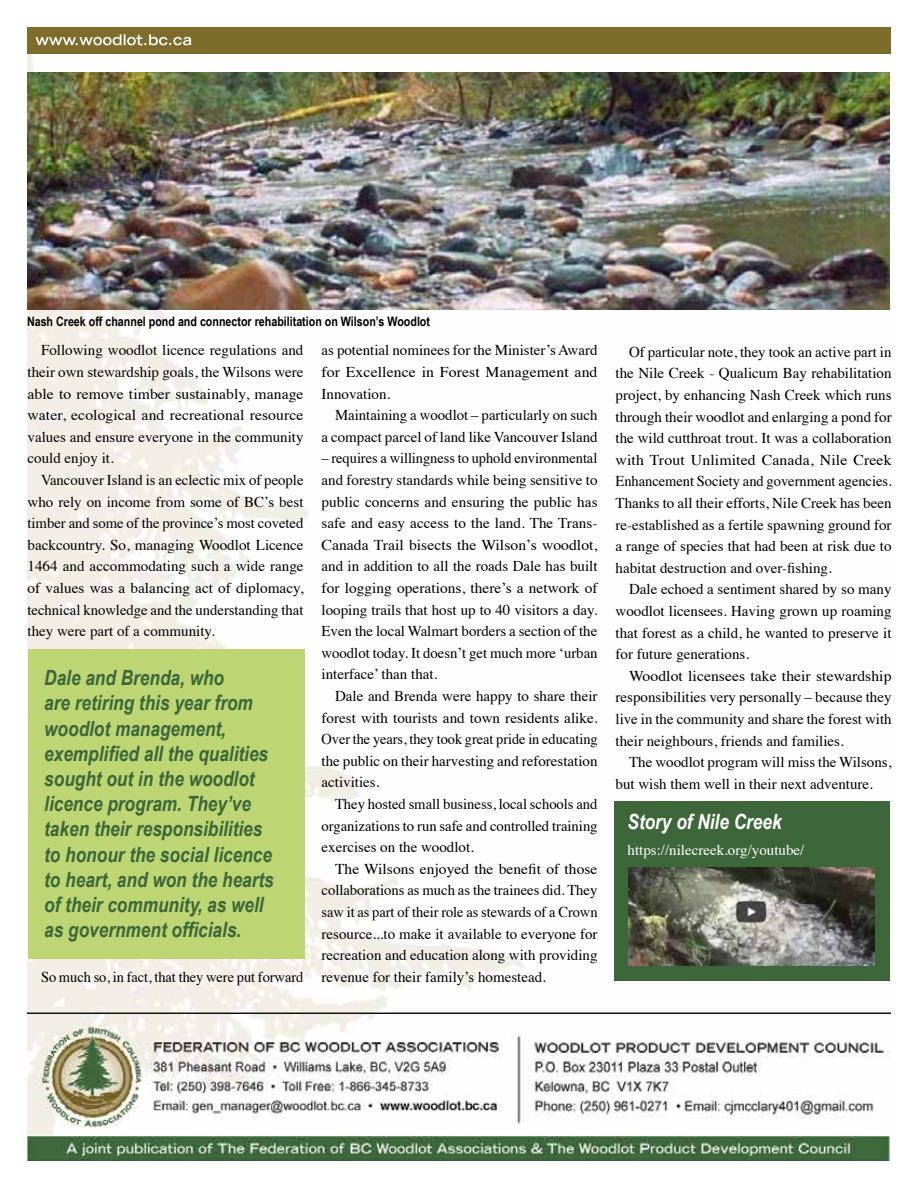
<style>
.page{position:relative;width:918px;height:1188px;background:#fff}
.page>*{position:absolute;margin:0;border:0;box-sizing:border-box;transform-origin:0 0}
.t1{font:italic 700 21px/25.2px "Arial Narrow";color:#3d673a}
.t2{font:italic 700 21px "Arial Narrow";color:#fff}
.t3{font:15px/21.6px "Times";color:#000;text-align:justify}
.t4{font:15px/21.6px "Times";color:#000;text-align:justify;scale:.96 1}
.t5{font:15px/21.6px "Times";color:#000;text-align:justify;scale:1.04 1}
.t6{font:15px "Times";color:#fff}
.t7{font:700 13.05px "Arial Narrow";color:#000}
</style>
<div class="page">
<img style="left:27px;top:53px;width:864px;height:1107px">
<div style="left:27px;top:27px;width:864px;height:26px;background:#7e6c2a"></div>
<svg style="left:35px;top:34px;width:156px;height:11px"></svg>
<hr style="left:27px;top:1013px;width:864px;height:1px;background:#000">
<img style="left:27px;top:72px;width:863px;height:237px">
<div style="left:614px;top:801px;width:276px;height:180px;background:#3d673a"></div>
<img style="left:629px;top:867px;width:245px;height:98px">
<div style="left:28px;top:649px;width:277px;height:310px;background:#bdd673"></div>
<p class="t7" style="left:27px;top:312px;width:405px">Nash Creek off channel pond and connector rehabilitation on Wilson’s Woodlot</p>
<p class="t3" style="left:28px;top:338px;width:278px;text-indent:14px">Following woodlot licence regulations and their own stewardship goals, the Wilsons were able to remove timber sustainably, manage water, ecological and recreational resource values and ensure everyone in the community could enjoy it.</p>
<p class="t3" style="left:28px;top:468px;width:278px;text-indent:14px">Vancouver Island is an eclectic mix of people who rely on income from some of BC’s best timber and some of the province’s most coveted backcountry. So, managing Woodlot Licence 1464 and accommodating such a wide range of values was a balancing act of diplomacy, technical knowledge and the understanding that they were part of a community.</p>
<p class="t1" style="left:44px;top:664px;width:231px">Dale and Brenda, who<br>are retiring this year from woodlot management, exemplified all the qualities sought out in the woodlot licence program. They’ve taken their responsibilities to honour the social licence to heart, and won the hearts of their community, as well as government officials.</p>
<p class="t4" style="left:41px;top:965px;width:275px">So much so, in fact, that they were put forward</p>
<p class="t3" style="left:322px;top:338px;width:278px">as potential nominees for the Minister’s Award for Excellence in Forest Management and Innovation.</p>
<p class="t3" style="left:322px;top:403px;width:278px;text-align:right">Maintaining a woodlot – particularly on such<br>a compact parcel of land like Vancouver Island</p>
<p class="t4" style="left:322px;top:446px;width:289px">– requires a willingness to uphold environmental and forestry standards while being sensitive to public concerns and ensuring the public has safe and easy access to the land. The Trans-Canada Trail bisects the Wilson’s woodlot, and in addition to all the roads Dale has built for logging operations, there’s a network of looping trails that host up to 40 visitors a day.<br>Even the local Walmart borders a section of the woodlot today. It doesn’t get much more ‘urban interface’ than that.</p>
<p class="t3" style="left:322px;top:684px;width:278px;text-indent:14px">Dale and Brenda were happy to share their forest with tourists and town residents alike.<br>Over the years, they took great pride in educating the public on their harvesting and reforestation activities.</p>
<p class="t3" style="left:322px;top:792px;width:278px;text-indent:14px">They hosted small business, local schools and organizations to run safe and controlled training exercises on the woodlot.</p>
<p class="t3" style="left:322px;top:857px;width:278px;text-indent:14px">The Wilsons enjoyed the benefit of those collaborations as much as the trainees did. They saw it as part of their role as stewards of a Crown resource...to make it available to everyone for recreation and education along with providing revenue for their family’s homestead.</p>
<p class="t3" style="left:616px;top:340px;width:278px;text-indent:14px">Of particular note, they took an active part in the Nile Creek - Qualicum Bay rehabilitation project, by enhancing Nash Creek which runs through their woodlot and enlarging a pond for the wild cutthroat trout. It was a collaboration with Trout Unlimited Canada, Nile Creek Enhancement Society and government agencies.<br>Thanks to all their efforts, Nile Creek has been re-established as a fertile spawning ground for a range of species that had been at risk due to habitat destruction and over-fishing.</p>
<p class="t3" style="left:616px;top:577px;width:278px;text-indent:14px">Dale echoed a sentiment shared by so many woodlot licensees. Having grown up roaming that forest as a child, he wanted to preserve it for future generations.</p>
<p class="t5" style="left:616px;top:664px;width:267px;text-indent:14px">Woodlot licensees take their stewardship responsibilities very personally – because they live in the community and share the forest with their neighbours, friends and families.</p>
<p class="t3" style="left:616px;top:750px;width:278px;text-indent:14px">The woodlot program will miss the Wilsons, but wish them well in their next adventure.</p>
<h1 class="t2" style="left:628px;top:806px;width:156px">Story of Nile Creek</h1>
<p class="t6" style="left:628px;top:836px;width:178px">https://nilecreek.org/youtube/</p>
</div>
